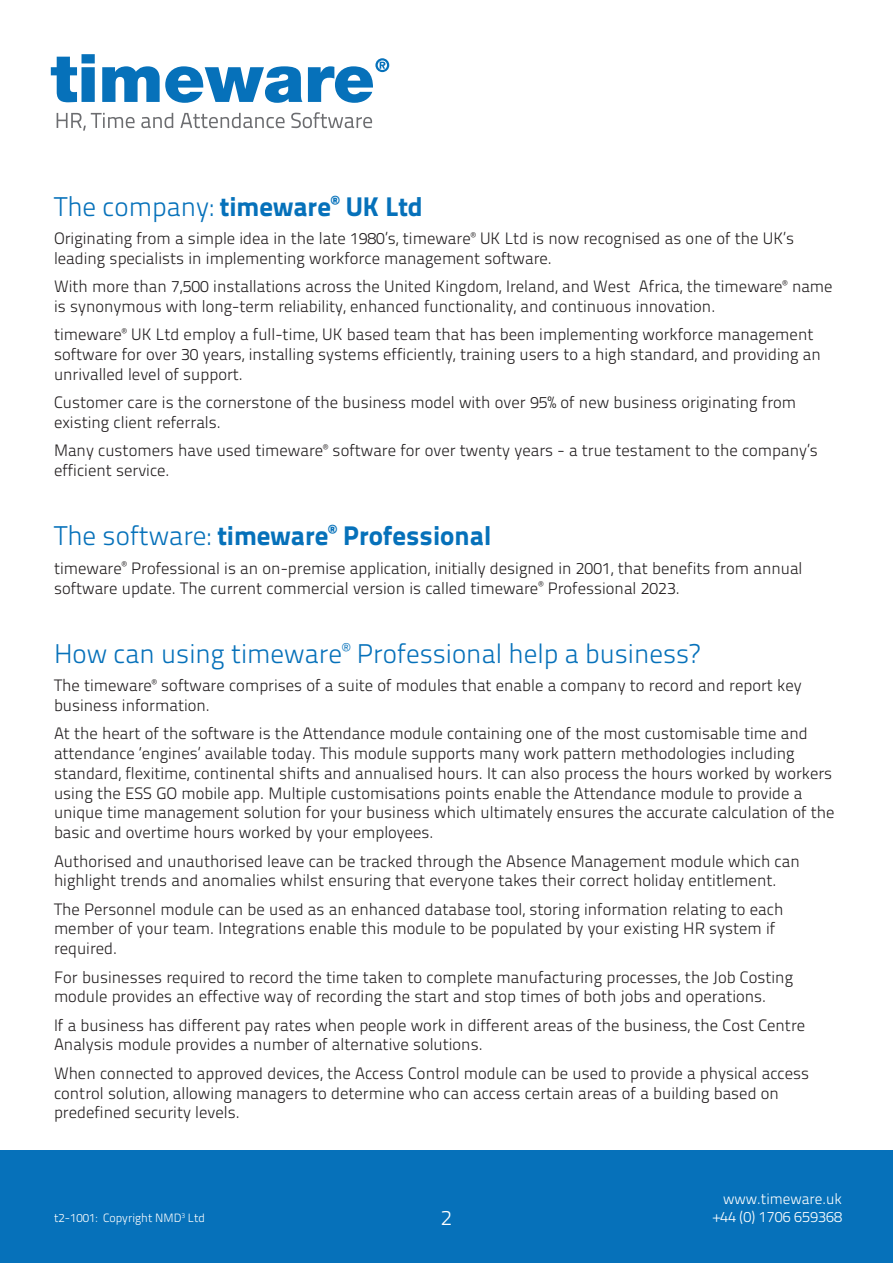
<style>
.page{position:relative;width:893px;height:1263px;background:#fff}
.page>*{position:absolute;margin:0;border:0;box-sizing:border-box;transform-origin:0 0}
.t1{font:27px "Titillium Text 22 L 999 wt";color:#0671ba}
.t2{font:27px "Titillium Text 22 L 250 wt";color:#0671ba}
.t3{font:21px "Titillium Text 22 L 250 wt";color:#fff}
.t4{font:16.5px/19.8px "Titillium Text 22 L 250 wt";color:#231f20}
.t5{font:15px "Titillium Text 22 L 250 wt";color:#fff}
.t6{font:12px "Titillium Text 22 L 250 wt";color:#fff}
.s1{font-family:"Titillium Text 22 L 250 wt"}
</style>
<div class="page">
<div style="left:0;top:1150px;width:893px;height:113px;background:#0671ba"></div>
<svg style="left:51px;top:54px;width:338px;height:49px"></svg>
<svg style="left:57px;top:112px;width:315px;height:19px"></svg>
<p class="t1" style="left:54px;top:185px;width:370px"><span class="s1">The company:</span> timeware<sup>®</sup> UK Ltd</p>
<p class="t4" style="left:54px;top:228px;width:741px">Originating from a simple idea in the late 1980’s, timeware<sup>®</sup> UK Ltd is now recognised as one of the UK’s leading specialists in implementing workforce management software.</p>
<p class="t4" style="left:54px;top:276px;width:780px">With more than 7,500 installations across the United Kingdom, Ireland, and West Africa, the timeware<sup>®</sup> name is synonymous with long-term reliability, enhanced functionality, and continuous innovation.</p>
<p class="t4" style="left:54px;top:324px;width:768px">timeware<sup>®</sup> UK Ltd employ a full-time, UK based team that has been implementing workforce management software for over 30 years, installing systems efficiently, training users to a high standard, and providing an unrivalled level of support.</p>
<p class="t4" style="left:54px;top:392px;width:744px">Customer care is the cornerstone of the business model with over 95% of new business originating from existing client referrals.</p>
<p class="t4" style="left:54px;top:440px;width:765px">Many customers have used timeware<sup>®</sup> software for over twenty years - a true testament to the company’s efficient service.</p>
<p class="t1" style="left:54px;top:515px;width:439px"><span class="s1">The software:</span> timeware<sup>®</sup> Professional</p>
<p class="t4" style="left:54px;top:557px;width:750px">timeware<sup>®</sup> Professional is an on-premise application, initially designed in 2001, that benefits from annual software update. The current commercial version is called timeware<sup>®</sup> Professional 2023.</p>
<p class="t2" style="left:54px;top:633px;width:647px">How can using timeware<sup>®</sup> Professional help a business?</p>
<p class="t4" style="left:54px;top:674px;width:749px">The timeware<sup>®</sup> software comprises of a suite of modules that enable a company to record and report key business information.</p>
<p class="t4" style="left:54px;top:723px;width:782px">At the heart of the software is the Attendance module containing one of the most customisable time and attendance ‘engines’ available today. This module supports many work pattern methodologies including standard, flexitime, continental shifts and annualised hours. It can also process the hours worked by workers using the ESS GO mobile app. Multiple customisations points enable the Attendance module to provide a unique time management solution for your business which ultimately ensures the accurate calculation of the basic and overtime hours worked by your employees.</p>
<p class="t4" style="left:54px;top:850px;width:747px">Authorised and unauthorised leave can be tracked through the Absence Management module which can highlight trends and anomalies whilst ensuring that everyone takes their correct holiday entitlement.</p>
<p class="t4" style="left:54px;top:898px;width:731px">The Personnel module can be used as an enhanced database tool, storing information relating to each member of your team. Integrations enable this module to be populated by your existing HR system if required.</p>
<p class="t4" style="left:54px;top:966px;width:741px">For businesses required to record the time taken to complete manufacturing processes, the Job Costing module provides an effective way of recording the start and stop times of both jobs and operations.</p>
<p class="t4" style="left:54px;top:1014px;width:753px">If a business has different pay rates when people work in different areas of the business, the Cost Centre<br>Analysis module provides a number of alternative solutions.</p>
<p class="t4" style="left:54px;top:1062px;width:757px">When connected to approved devices, the Access Control module can be used to provide a physical access control solution, allowing managers to determine who can access certain areas of a building based on predefined security levels.</p>
<p class="t6" style="left:54px;top:1209px;width:153px">t2-1001: Copyright NMD<sup>3</sup> Ltd</p>
<p class="t3" style="left:441px;top:1202px;width:13px">2</p>
<p class="t5" style="left:723px;top:1187px;width:120px">www.timeware.uk</p>
<p class="t5" style="left:714px;top:1205px;width:130px">+44 (0) 1706 659368</p>
</div>
